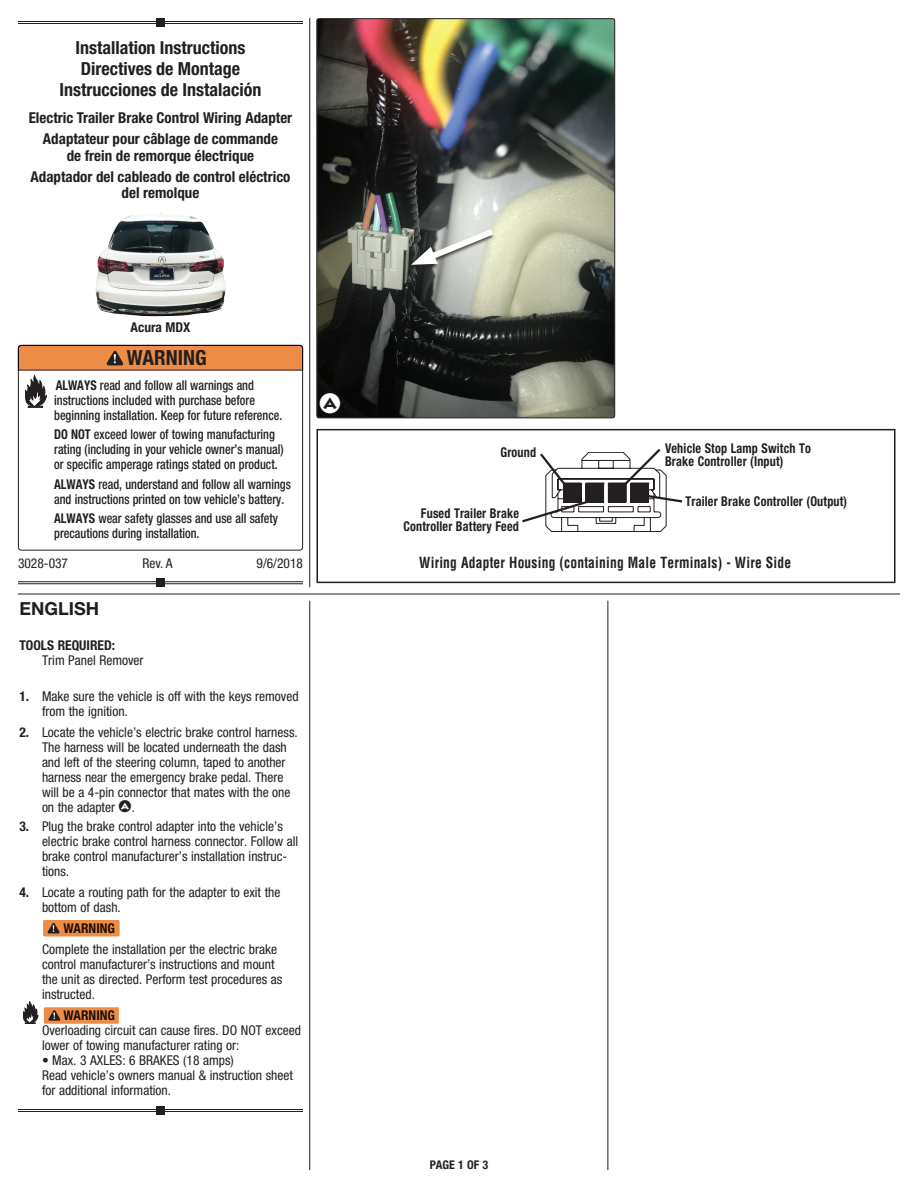
<style>
.page{position:relative;width:918px;height:1188px;background:#fff}
.page>*{position:absolute;margin:0;border:0;box-sizing:border-box;transform-origin:0 0}
.t1{font:37.5px "Regulator Cameo";color:#fff}
.t2{font:700 condensed 20.85px "Helvetica Neue LT Std";color:#231f20}
.t3{font:700 condensed 18px/21px "Helvetica Neue LT Std";color:#231f20;text-align:center}
.t4{font:700 18px "Helvetica Neue LT Std";color:#231f20}
.t5{font:700 condensed 15px/21px "Helvetica Neue LT Std";color:#231f20;text-align:center}
.t6{font:700 condensed 15px "Helvetica";letter-spacing:.015em;color:#231f20;scale:.9 1}
.t7{font:condensed 13.5px/15px "Helvetica Neue LT Std";color:#231f20}
.t8{font:500 condensed 13.5px/15px "Helvetica Neue LT Std";color:#231f20;scale:.9 1}
.t9{font:700 condensed 13.5px/13.5px "Helvetica Neue LT Std";letter-spacing:.015em;color:#231f20;scale:.9 1}
.t10{font:700 condensed 13.5px "Helvetica Neue LT Std";letter-spacing:.015em;color:#231f20}
.t11{font:700 condensed 12px "Helvetica Neue LT Std";color:#231f20}
.s1{font-weight:700}
.s2{font-family:"Regulator Cameo";font-stretch:normal;font-size:22.5px}
</style>
<div class="page">
<hr style="left:309px;top:18px;width:1px;height:569px;background:#231f20">
<hr style="left:608px;top:601px;width:1px;height:569px;background:#231f20">
<hr style="left:309px;top:601px;width:1px;height:569px;background:#231f20">
<hr style="left:18px;top:594px;width:882px;height:1px;background:#231f20">
<hr style="left:18px;top:21px;width:285px;height:1px;background:#231f20">
<hr style="left:18px;top:23px;width:285px;height:1px;background:#231f20">
<div style="left:156px;top:18px;width:9px;height:9px;background:#231f20"></div>
<hr style="left:18px;top:581px;width:285px;height:1px;background:#231f20">
<hr style="left:18px;top:583px;width:285px;height:1px;background:#231f20">
<div style="left:156px;top:578px;width:9px;height:9px;background:#231f20"></div>
<hr style="left:18px;top:1109px;width:285px;height:1px;background:#231f20">
<hr style="left:18px;top:1111px;width:285px;height:1px;background:#231f20">
<div style="left:156px;top:1106px;width:9px;height:9px;background:#231f20"></div>
<svg style="left:18px;top:345px;width:285px;height:62px"></svg>
<div style="left:44px;top:1007px;width:75px;height:17px;background:#ed8c46;border-radius:2px"></div>
<svg style="left:48px;top:1010px;width:12px;height:11px"></svg>
<svg style="left:23px;top:1002px;width:15px;height:22px"></svg>
<div style="left:43px;top:920px;width:77px;height:16px;background:#ed8c46;border-radius:2px"></div>
<svg style="left:48px;top:923px;width:12px;height:10px"></svg>
<img style="left:95px;top:212px;width:131px;height:105px">
<img style="left:317px;top:20px;width:298px;height:398px">
<div style="left:317px;top:18px;width:298px;height:400px;border:1px solid #231f20;border-radius:2px"></div>
<div style="left:321px;top:394px;width:18px;height:19px;background:#231f20;border-radius:50%"></div>
<div style="left:407px;top:229px;width:88px;height:41px;background:#231f20;opacity:.8"></div>
<svg style="left:411px;top:224px;width:89px;height:43px;background:#afb2aa"></svg>
<div style="left:316px;top:429px;width:580px;height:154px;border:2px solid #231f20"></div>
<svg style="left:522px;top:449px;width:161px;height:83px"></svg>
<h3 class="t3" style="left:60px;top:37px;width:203px">Installation Instructions<br>Directives de Montage<br>Instrucciones de Instalación</h3>
<p class="t5" style="left:29px;top:107px;width:265px">Electric Trailer Brake Control Wiring Adapter<br>Adaptateur pour câblage de commande</p>
<p class="t5" style="left:30px;top:145px;width:262px">de frein de remorque électrique<br>Adaptador del cableado de control eléctrico</p>
<p class="t5" style="left:122px;top:182px;width:79px">del remolque</p>
<p class="t10" style="left:131px;top:319px;width:61px">Acura MDX</p>
<h2 class="t2" style="left:127px;top:345px;width:82px">WARNING</h2>
<p class="t8" style="left:54px;top:377px;width:255px"><span class="s1">ALWAYS</span> read and follow all warnings and instructions included with purchase before beginning installation. Keep for future reference.</p>
<p class="t8" style="left:54px;top:427px;width:257px"><span class="s1">DO NOT</span> exceed lower of towing manufacturing rating (including in your vehicle owner’s manual) or specific amperage ratings stated on product.</p>
<p class="t8" style="left:54px;top:476px;width:265px"><span class="s1">ALWAYS</span> read, understand and follow all warnings and instructions printed on tow vehicle’s battery.</p>
<p class="t8" style="left:54px;top:511px;width:250px"><span class="s1">ALWAYS</span> wear safety glasses and use all safety precautions during installation.</p>
<p class="t7" style="left:18px;top:555px;width:52px">3028-037</p>
<p class="t7" style="left:143px;top:555px;width:31px">Rev. A</p>
<p class="t7" style="left:257px;top:555px;width:48px">9/6/2018</p>
<h3 class="t4" style="left:20px;top:598px;width:81px">ENGLISH</h3>
<p class="t10" style="left:20px;top:637px;width:97px">TOOLS REQUIRED:</p>
<p class="t7" style="left:42px;top:652px;width:103px">Trim Panel Remover</p>
<p class="t7" style="left:42px;top:688px;width:258px;text-indent:-23px"><span class="s1">1.</span> Make sure the vehicle is off with the keys removed from the ignition.</p>
<p class="t7" style="left:42px;top:724px;width:257px;text-indent:-23px"><span class="s1">2.</span> Locate the vehicle’s electric brake control harness.<br>The harness will be located underneath the dash and left of the steering column, taped to another harness near the emergency brake pedal. There will be a 4-pin connector that mates with the one on the adapter <span class="s2">A</span>.</p>
<p class="t7" style="left:42px;top:819px;width:258px;text-indent:-23px"><span class="s1">3.</span> Plug the brake control adapter into the vehicle’s electric brake control harness connector. Follow all brake control manufacturer’s installation instruc&shy;tions.</p>
<p class="t7" style="left:42px;top:885px;width:240px;text-indent:-23px"><span class="s1">4.</span> Locate a routing path for the adapter to exit the bottom of dash.</p>
<p class="t10" style="left:63px;top:920px;width:53px">WARNING</p>
<p class="t7" style="left:42px;top:942px;width:242px">Complete the installation per the electric brake control manufacturer’s instructions and mount the unit as directed. Perform test procedures as instructed.</p>
<p class="t10" style="left:63px;top:1007px;width:53px">WARNING</p>
<p class="t7" style="left:42px;top:1023px;width:261px">Overloading circuit can cause fires. DO NOT exceed lower of towing manufacturer rating or:</p>
<p class="t7" style="left:42px;top:1053px;width:253px">• Max. 3 AXLES: 6 BRAKES (18 amps)<br>Read vehicle’s owners manual &amp; instruction sheet for additional information.</p>
<h1 class="t1" style="left:319px;top:388px;width:23px">A</h1>
<p class="t9" style="left:500px;top:446px;width:41px">Ground</p>
<p class="t9" style="left:665px;top:441px;width:164px">Vehicle Stop Lamp Switch To<br>Brake Controller (Input)</p>
<p class="t9" style="left:685px;top:494px;width:181px">Trailer Brake Controller (Output)</p>
<p class="t9" style="left:403px;top:506px;width:130px;text-align:right">Fused Trailer Brake<br>Controller Battery Feed</p>
<p class="t6" style="left:419px;top:553px;width:415px">Wiring Adapter Housing (containing Male Terminals) - Wire Side</p>
<p class="t11" style="left:430px;top:1157px;width:60px">PAGE 1 OF 3</p>
</div>
